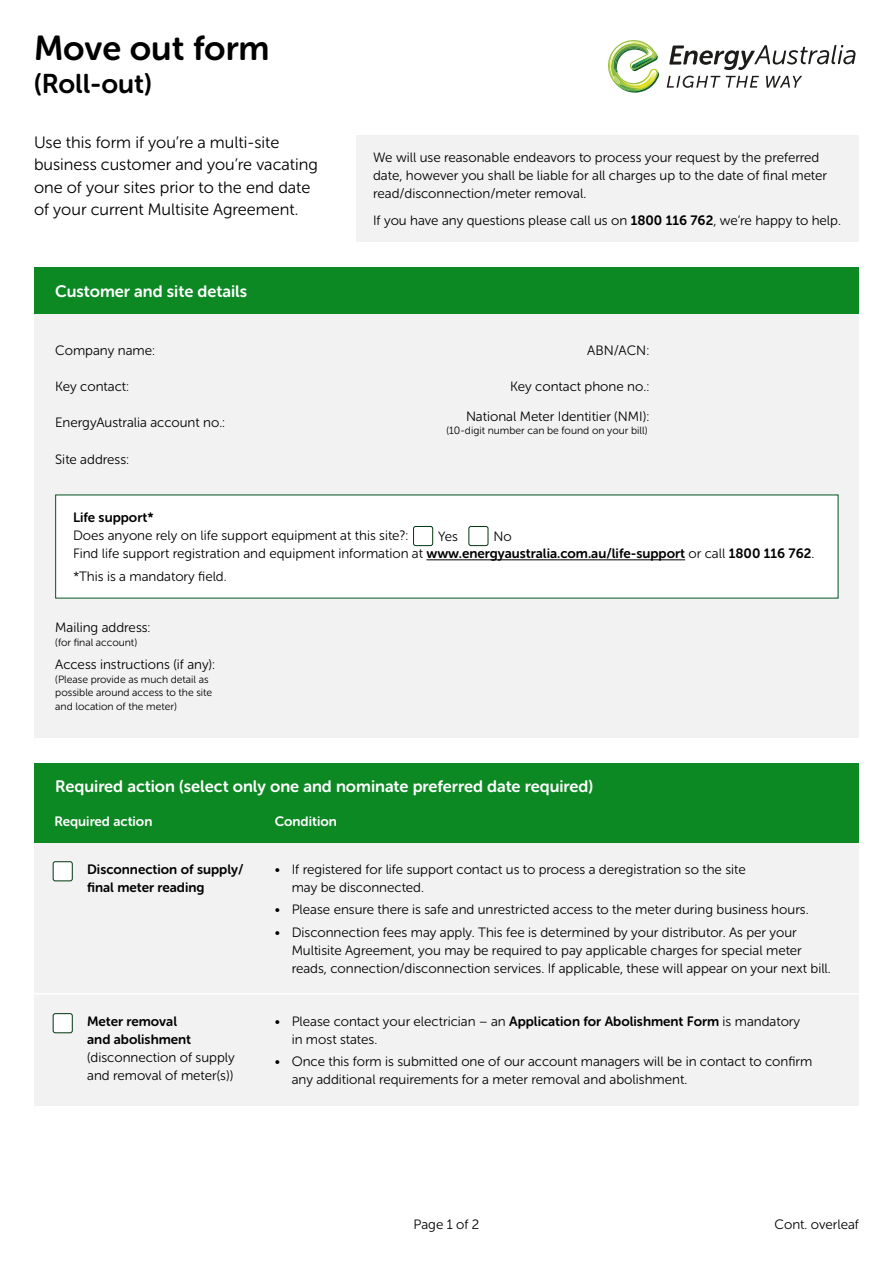
<style>
.page{position:relative;width:893px;height:1263px;background:#fff}
.page>*{position:absolute;margin:0;border:0;box-sizing:border-box;transform-origin:0 0}
.Heading_1{font:34.5px "Museo Sans Rounded 700";color:#000}
.Heading_1_Subtitle{font:27px "Museo Sans Rounded 700";color:#000}
.Introduction_Body_Copy{font:16.5px/22.5px "Museo Sans Rounded 300";color:#000}
.Heading_2{font:16.5px "Museo Sans Rounded 700";color:#fff}
.Body_Copy{font:13.5px/18px "Museo Sans Rounded 300";color:#000}
.Form_Labels{font:13.5px "Museo Sans Rounded 300";color:#000}
.Heading_3{font:13.5px/18px "Museo Sans Rounded 700";color:#000}
.Heading_3-2{font:13.5px "Museo Sans Rounded 300";color:#000}
.Heading_3-3{font:13.5px "Museo Sans Rounded 700";color:#fff}
.Small_Body_Copy{font:10.5px/13.5px "Museo Sans Rounded 300";color:#000}
.s1{font-family:"Museo Sans Rounded 700"}
</style>
<div class="page">
<div style="left:34px;top:809px;width:825px;height:296px;background:#f2f2f2"></div>
<div style="left:34px;top:314px;width:825px;height:423px;background:#f2f2f2"></div>
<svg style="left:608px;top:40px;width:51px;height:53px"></svg>
<svg style="left:667px;top:76px;width:53px;height:12px"></svg>
<svg style="left:726px;top:76px;width:33px;height:12px"></svg>
<svg style="left:766px;top:76px;width:36px;height:12px"></svg>
<svg style="left:669px;top:45px;width:186px;height:25px"></svg>
<div style="left:356px;top:135px;width:503px;height:107px;background:#f2f2f2"></div>
<div style="left:34px;top:267px;width:825px;height:47px;background:#0d8924"></div>
<div style="left:56px;top:495px;width:782px;height:103px;background:#fff"></div>
<hr style="left:426px;top:559px;width:259px;height:1px;background:#000">
<div style="left:468px;top:526px;width:20px;height:20px;border:1px solid #003611;border-radius:2px"></div>
<div style="left:413px;top:526px;width:20px;height:20px;border:1px solid #003611;border-radius:2px"></div>
<div style="left:34px;top:763px;width:825px;height:79px;background:#0d8924"></div>
<div style="left:53px;top:862px;width:19px;height:19px;background:#fff;border-radius:2px"></div>
<div style="left:53px;top:861px;width:20px;height:20px;border:1px solid #003611;border-radius:2px"></div>
<div style="left:53px;top:1014px;width:19px;height:19px;background:#fff;border-radius:2px"></div>
<div style="left:53px;top:1013px;width:20px;height:20px;border:1px solid #003611;border-radius:2px"></div>
<hr style="left:34px;top:993px;width:825px;height:1px;background:#fff">
<h1 class="Heading_1" style="left:34px;top:29px;width:237px">Move out form</h1>
<p class="Heading_1_Subtitle" style="left:34px;top:69px;width:119px">(Roll-out)</p>
<p class="Introduction_Body_Copy" style="left:34px;top:131px;width:285px">Use this form if you’re a multi-site business customer and you’re vacating one of your sites prior to the end date of your current Multisite Agreement.</p>
<h2 class="Heading_2" style="left:55px;top:282px;width:193px">Customer and site details</h2>
<p class="Body_Copy" style="left:373px;top:149px;width:455px">We will use reasonable endeavors to process your request by the preferred date, however you shall be liable for all charges up to the date of final meter read/disconnection/meter removal.</p>
<p class="Body_Copy" style="left:373px;top:211px;width:469px">If you have any questions please call us on <span class="s1">1800 116 762</span>, we’re happy to help.</p>
<p class="Form_Labels" style="left:55px;top:343px;width:101px">Company name:</p>
<p class="Form_Labels" style="left:587px;top:343px;width:64px">ABN/ACN:</p>
<p class="Form_Labels" style="left:55px;top:379px;width:75px">Key contact:</p>
<p class="Form_Labels" style="left:510px;top:379px;width:141px">Key contact phone no.:</p>
<p class="Form_Labels" style="left:55px;top:415px;width:171px">EnergyAustralia account no.:</p>
<p class="Form_Labels" style="left:466px;top:409px;width:185px">National Meter Identitier (NMI):</p>
<p class="Small_Body_Copy" style="left:446px;top:424px;width:202px">(10-digit number can be found on your bill)</p>
<p class="Form_Labels" style="left:55px;top:452px;width:75px">Site address:</p>
<h3 class="Heading_3" style="left:73px;top:509px;width:82px">Life support*</h3>
<h3 class="Heading_3-2" style="left:73px;top:528px;width:337px">Does anyone rely on life support equipment at this site?:</h3>
<p class="Body_Copy" style="left:73px;top:545px;width:743px">Find life support registration and equipment information at <span class="s1">www.energyaustralia.com.au/life-support</span> or call <span class="s1">1800 116 762</span>.</p>
<h3 class="Heading_3-2" style="left:73px;top:569px;width:155px">*This is a mandatory field.</h3>
<p class="Form_Labels" style="left:438px;top:529px;width:21px">Yes</p>
<p class="Form_Labels" style="left:494px;top:529px;width:20px">No</p>
<p class="Form_Labels" style="left:55px;top:620px;width:97px">Mailing address:</p>
<p class="Small_Body_Copy" style="left:55px;top:635px;width:83px">(for final account)</p>
<p class="Form_Labels" style="left:55px;top:657px;width:161px">Access instructions (if any):</p>
<p class="Small_Body_Copy" style="left:55px;top:672px;width:158px">(Please provide as much detail as possible around access to the site and location of the meter)</p>
<h2 class="Heading_2" style="left:55px;top:777px;width:539px">Required action (select only one and nominate preferred date required)</h2>
<h3 class="Heading_3-3" style="left:54px;top:813px;width:100px">Required action</h3>
<h3 class="Heading_3-3" style="left:275px;top:813px;width:64px">Condition</h3>
<h3 class="Heading_3" style="left:87px;top:860px;width:158px">Disconnection of supply/ final meter reading</h3>
<p class="Body_Copy" style="left:292px;top:860px;width:456px;text-indent:-17px">• If registered for life support contact us to process a deregistration so the site may be disconnected.</p>
<p class="Body_Copy" style="left:275px;top:901px;width:535px">• Please ensure there is safe and unrestricted access to the meter during business hours.</p>
<p class="Body_Copy" style="left:292px;top:923px;width:541px;text-indent:-17px">• Disconnection fees may apply. This fee is determined by your distributor. As per your<br>Multisite Agreement, you may be required to pay applicable charges for special meter reads, connection/disconnection services. If applicable, these will appear on your next bill.</p>
<h3 class="Heading_3" style="left:87px;top:1012px;width:106px">Meter removal and abolishment</h3>
<p class="Body_Copy" style="left:87px;top:1048px;width:149px">(disconnection of supply and removal of meter(s))</p>
<p class="Body_Copy" style="left:292px;top:1012px;width:510px;text-indent:-17px">• Please contact your electrician – an <span class="s1">Application for Abolishment Form</span> is mandatory in most states.</p>
<p class="Body_Copy" style="left:292px;top:1053px;width:522px;text-indent:-17px">• Once this form is submitted one of our account managers will be in contact to confirm any additional requirements for a meter removal and abolishment.</p>
<p class="Body_Copy" style="left:414px;top:1215px;width:67px">Page 1 of 2</p>
<p class="Body_Copy" style="left:775px;top:1215px;width:86px">Cont. overleaf</p>
</div>
